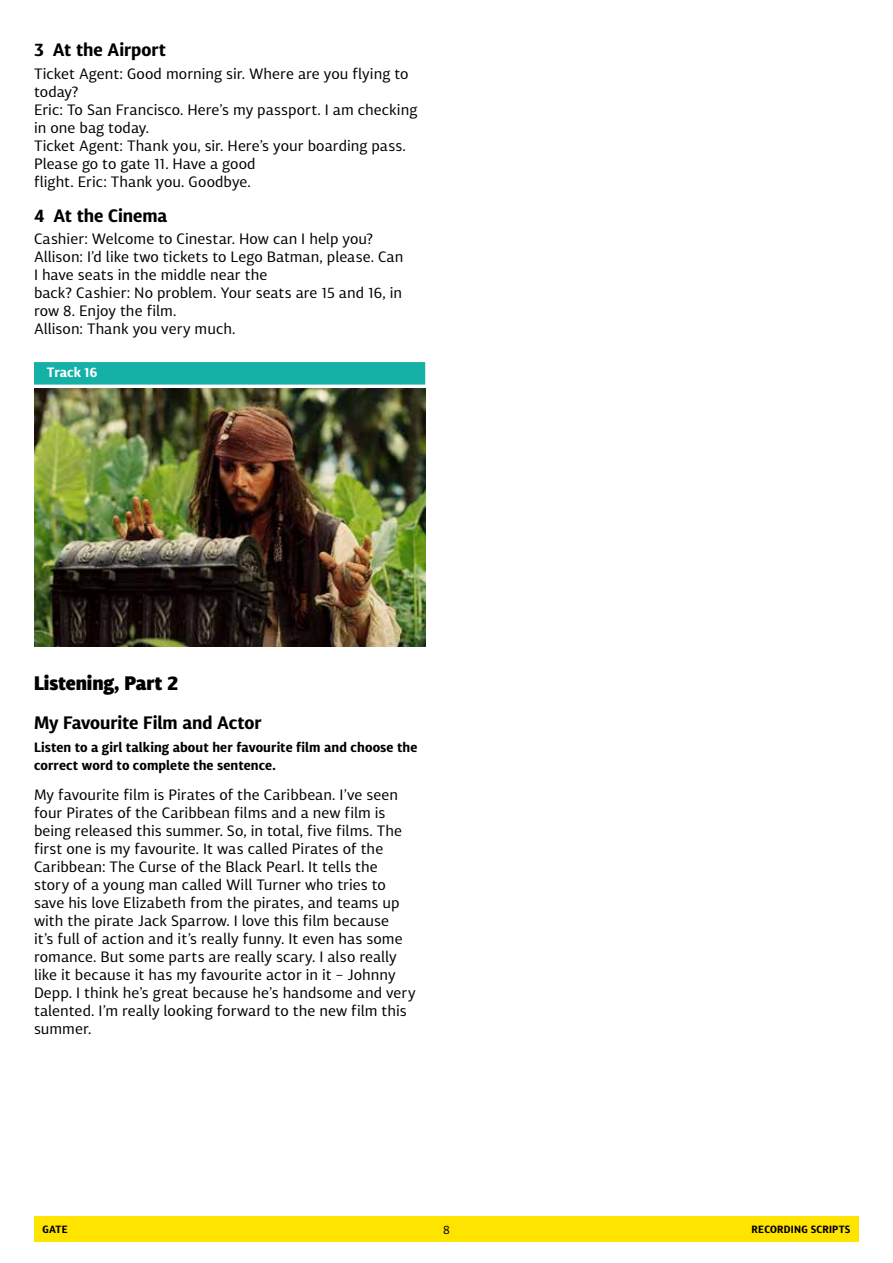
<style>
.page{position:relative;width:893px;height:1263px;background:#fff}
.page>*{position:absolute;margin:0;border:0;box-sizing:border-box;transform-origin:0 0}
.t1{font:900 19.5px "Diaria Sans Pro";letter-spacing:-.005em;color:#000}
.t2{font:700 18px "Diaria Sans Pro";letter-spacing:-.005em;color:#000}
.t3{font:15px/18px "Diaria Sans Pro";color:#000}
.t4{font:700 13.5px/18px "Diaria Sans Pro";letter-spacing:.005em;color:#000}
.t5{font:700 13.5px "Diaria Sans Pro";color:#fff}
.t6{font:12px "Diaria Sans Pro";color:#000}
.t7{font:700 10.5px "Diaria Sans Pro";letter-spacing:.02em;color:#000}
</style>
<div class="page">
<div style="left:34px;top:1217px;width:825px;height:25px;background:#ffe400"></div>
<div style="left:34px;top:362px;width:391px;height:23px;background:#15b1a6"></div>
<img style="left:34px;top:389px;width:391px;height:258px">
<p class="t2" style="left:34px;top:38px;width:134px">3 At the Airport</p>
<p class="t3" style="left:34px;top:64px;width:385px">Ticket Agent: Good morning sir. Where are you flying to today?<br>Eric: To San Francisco. Here’s my passport. I am checking in one bag today.<br>Ticket Agent: Thank you, sir. Here’s your boarding pass.<br>Please go to gate 11. Have a good<br>flight. Eric: Thank you. Goodbye.</p>
<p class="t2" style="left:34px;top:204px;width:135px">4 At the Cinema</p>
<p class="t3" style="left:34px;top:230px;width:371px">Cashier: Welcome to Cinestar. How can I help you?<br>Allison: I ’d like two tickets to Lego Batman, please. Can I have seats in the middle near the<br>back? Cashier: No problem. Your seats are 15 and 16, in row 8. Enjoy the film.<br>Allison: Thank you very much.</p>
<p class="t5" style="left:47px;top:364px;width:52px">Track 16</p>
<h1 class="t1" style="left:34px;top:670px;width:146px">Listening, Part 2</h1>
<p class="t2" style="left:34px;top:711px;width:229px">My Favourite Film and Actor</p>
<p class="t4" style="left:34px;top:738px;width:385px">Listen to a girl talking about her favourite film and choose the correct word to complete the sentence.</p>
<p class="t3" style="left:34px;top:786px;width:383px">My favourite film is Pirates of the Caribbean. I ’ve seen four Pirates of the Caribbean films and a new film is being released this summer. So, in total, five films. The first one is my favourite. I t was called Pirates of the Caribbean: The Curse of the Black Pearl. It tells the story of a young man called Will Turner who tries to save his love Elizabeth from the pirates, and teams up with the pirate Jack Sparrow. I love this film because<br>it’s full of action and it’s really funny. It even has some romance. But some parts are really scary. I also really like it because it has my favourite actor in it – Johnny Depp. I think he’s great because he’s handsome and very talented. I ’m really looking forward to the new film this summer.</p>
<p class="t7" style="left:43px;top:1223px;width:27px">gate</p>
<p class="t6" style="left:443px;top:1222px;width:8px">8</p>
<p class="t7" style="left:752px;top:1223px;width:100px">recording scripts</p>
</div>
